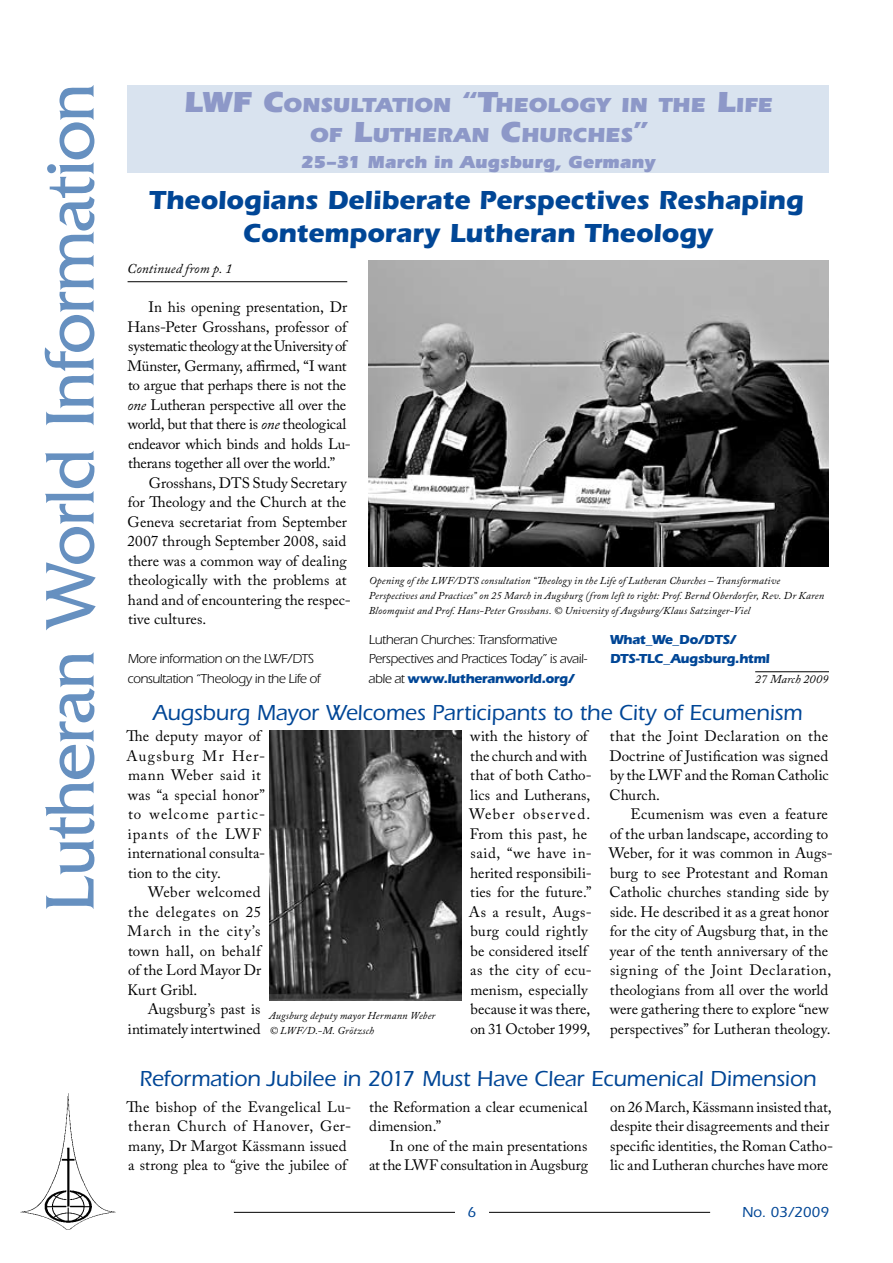
<style>
.page{position:relative;width:893px;height:1263px;background:#fff}
.page>*{position:absolute;margin:0;border:0;box-sizing:border-box;transform-origin:0 0}
.t1{font:72px "Friz Quadrata";letter-spacing:-.02em;color:#6690c0}
.t2{font:700 27px/33px "Itc Eras";letter-spacing:-.005em;color:#004696;text-align:center}
.t3{font:500 22.5px "Itc Eras";letter-spacing:-.005em;color:#004696}
.t4{font:900 21px/30px "Itc Eras";letter-spacing:-.005em;color:#8d98c8;text-align:center}
.t5{font:900 18px "Itc Eras";color:#8d98c8}
.t6{font:15px/19.5px "Adobe Caslon Pro";letter-spacing:.005em;color:#000}
.t7{font:15px/19.5px "Adobe Caslon Pro";letter-spacing:-.015em;color:#000}
.t8{font:15px/19.5px "Adobe Caslon Pro";letter-spacing:.025em;color:#000}
.t9{font:500 15px "Itc Eras";color:#004696}
.t10{font:13.5px/19.5px "Itc Eras";letter-spacing:-.03em;color:#000}
.t11{font:700 13.5px/19.5px "Itc Eras";letter-spacing:-.03em;color:#004696}
.t12{font:italic 13.5px "Adobe Caslon Pro";letter-spacing:.005em;color:#000}
.t13{font:italic 12px "Adobe Caslon Pro";letter-spacing:.01em;color:#000}
.t14{font:italic 10.5px/15px "Adobe Caslon Pro";letter-spacing:.015em;color:#000}
.s1{font-size:30px}
.s2{font-style:italic}
.s3{font-weight:700;color:#004696}
</style>
<div class="page">
<hr style="left:489px;top:1212px;width:221px;height:1px;background:#000">
<hr style="left:234px;top:1212px;width:221px;height:1px;background:#000">
<img style="left:20px;top:1093px;width:96px;height:137px">
<hr style="left:755px;top:671px;width:74px;height:1px;background:#000">
<div style="left:127px;top:85px;width:702px;height:87px;background:#d9e3ef"></div>
<img style="left:369px;top:260px;width:460px;height:307px">
<img style="left:270px;top:731px;width:191px;height:269px">
<hr style="left:128px;top:281px;width:219px;height:1px;background:#000">
<h1 class="t1" style="left:30px;top:912px;width:830px;rotate:-90deg">Lutheran World Information</h1>
<h3 class="t4" style="left:184px;top:90px;width:590px"><span class="s1">LWF C</span>ONSULTATION <span class="s1">“T</span>HEOLOGY IN THE <span class="s1">L</span>IFE<br>OF <span class="s1">L</span>UTHERAN <span class="s1">C</span>HURCHES<span class="s1">”</span></h3>
<p class="t5" style="left:301px;top:152px;width:356px">25–31 MARCH IN AUGSBURG, GERMANY</p>
<h2 class="t2" style="left:149px;top:184px;width:656px">Theologians Deliberate Perspectives Reshaping<br>Contemporary Lutheran Theology</h2>
<p class="t12" style="left:127px;top:260px;width:107px">Continued from p. 1</p>
<p class="t7" style="left:127px;top:297px;width:225px;text-indent:21px">In his opening presentation, Dr Hans-Peter Grosshans, professor of systematic theology at the University of Münster, Germany, affirmed, “I want to argue that perhaps there is not the <span class="s2">one</span> Lutheran perspective all over the world, but that there is <span class="s2">one</span> theological endeavor which binds and holds Lu&shy;therans together all over the world.”</p>
<p class="t6" style="left:127px;top:473px;width:225px;text-indent:21px">Grosshans, DTS Study Secretary for Theology and the Church at the<br>Geneva secretariat from September<br>2007 through September 2008, said there was a common way of dealing theologically with the problems at hand and of encountering the respec&shy;tive cultures.</p>
<p class="t10" style="left:128px;top:649px;width:194px">More information on the LWF/DTS consultation “Theology in the Life of</p>
<p class="t14" style="left:369px;top:572px;width:457px">Opening of the LWF/DTS consultation “Theology in the Life of Lutheran Churches – Transformative<br>Perspectives and Practices” on 25 March in Augsburg (from left to right: Prof. Bernd Oberdorfer, Rev. Dr Karen<br>Bloomquist and Prof. Hans-Peter Grosshans. © University of Augsburg/Klaus Satzinger-Viel</p>
<p class="t10" style="left:369px;top:629px;width:220px">Lutheran Churches: Transformative<br>Perspectives and Practices Today” is avail&shy;able at <span class="s3">www.lutheranworld.org/</span></p>
<p class="t11" style="left:610px;top:629px;width:161px">What_We_Do/DTS/<br>DTS-TLC_Augsburg.html</p>
<p class="t13" style="left:755px;top:671px;width:75px">27 March 2009</p>
<h3 class="t3" style="left:153px;top:700px;width:651px">Augsburg Mayor Welcomes Participants to the City of Ecumenism</h3>
<p class="t8" style="left:126px;top:726px;width:140px">The deputy mayor of<br>Augsburg Mr Her&shy;mann Weber said it was “a special honor” to welcome partic&shy;ipants of the LWF international consulta&shy;tion to the city.</p>
<p class="t6" style="left:127px;top:882px;width:135px;text-align:justify;text-indent:21px">Weber welcomed the delegates on 25<br>March in the city’s town hall, on behalf of the Lord Mayor Dr Kurt Gribl.</p>
<p class="t6" style="left:128px;top:999px;width:134px;text-align:right">Augsburg’s past is intimately intertwined</p>
<p class="t6" style="left:469px;top:726px;width:125px">with the history of the church and with that of both Catho&shy;lics and Lutherans,<br>Weber observed.<br>From this past, he said, “we have in&shy;herited responsibili&shy;ties for the future.”<br>As a result, Augs&shy;burg could rightly be considered itself as the city of ecu&shy;menism, especially because it was there, on 31 October 1999,</p>
<p class="t6" style="left:609px;top:726px;width:221px;text-align:justify">that the Joint Declaration on the Doctrine of Justification was signed by the LWF and the Roman Catholic Church.</p>
<p class="t6" style="left:609px;top:804px;width:226px;text-indent:22px">Ecumenism was even a feature of the urban landscape, according to Weber, for it was common in Augs&shy;burg to see Protestant and Roman Catholic churches standing side by side. He described it as a great honor for the city of Augsburg that, in the year of the tenth anniversary of the signing of the Joint Declaration, theologians from all over the world were gathering there to explore “new perspectives” for Lutheran theology.</p>
<p class="t14" style="left:269px;top:1008px;width:168px">Augsburg deputy mayor Hermann Weber © LWF/D.-M. Grötzsch</p>
<h3 class="t3" style="left:139px;top:1066px;width:678px">Reformation Jubilee in 2017 Must Have Clear Ecumenical Dimension</h3>
<p class="t6" style="left:127px;top:1097px;width:226px">The bishop of the Evangelical Lu&shy;theran Church of Hanover, Ger&shy;many, Dr Margot Kässmann issued a strong plea to “give the jubilee of</p>
<p class="t6" style="left:369px;top:1097px;width:220px">the Reformation a clear ecumenical dimension.”</p>
<p class="t6" style="left:610px;top:1097px;width:224px">on 26 March, Kässmann insisted that, despite their disagreements and their specific identities, the Roman Catho&shy;lic and Lutheran churches have more</p>
<p class="t6" style="left:369px;top:1136px;width:220px;text-align:right">In one of the main presentations<br>at the LWF consultation in Augsburg</p>
<p class="t9" style="left:742px;top:1203px;width:89px">No. 03/2009</p>
</div>
